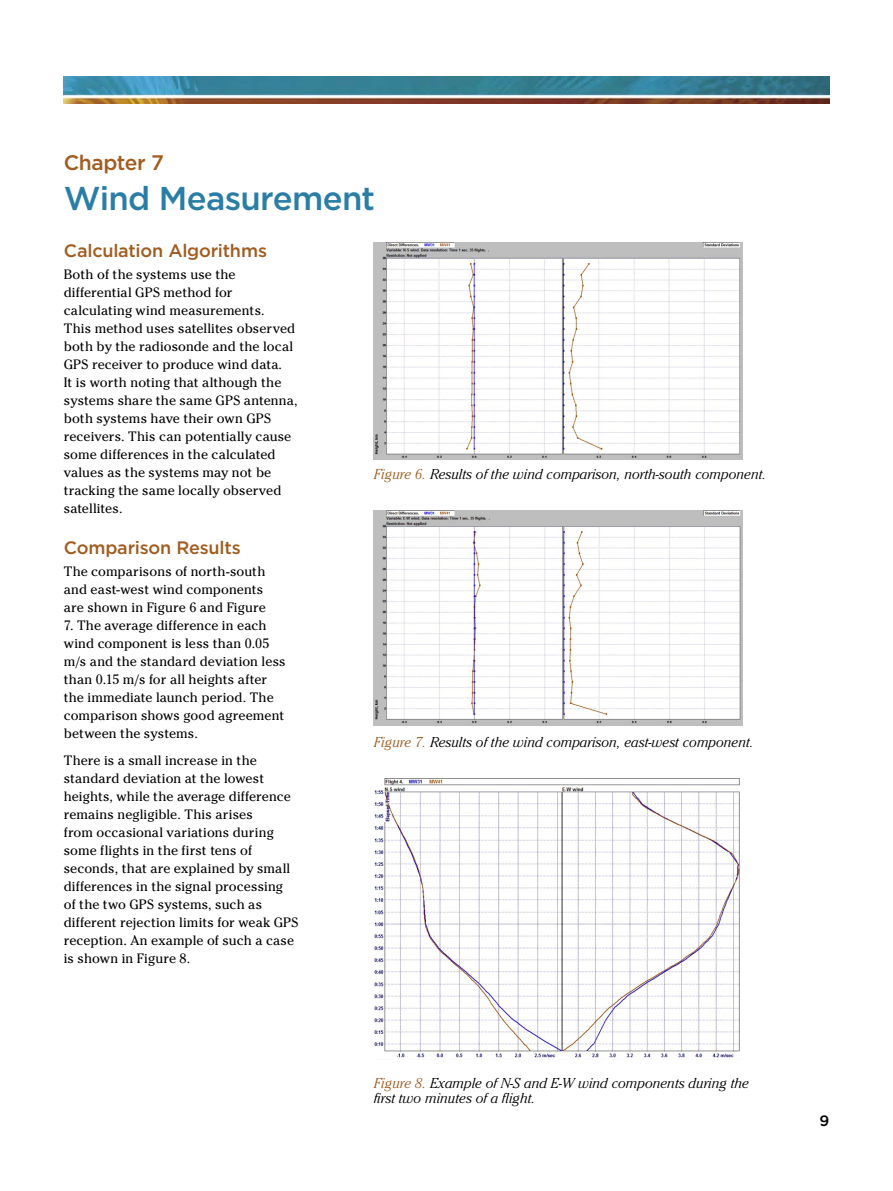
<style>
.page{position:relative;width:893px;height:1191px;background:#fff}
.page>*{position:absolute;margin:0;border:0;box-sizing:border-box;transform-origin:0 0}
.t1{font:500 33px "Gotham";letter-spacing:-.02em;color:#2a7da5}
.t2{font:500 21px "Gotham";letter-spacing:-.02em;color:#a15c1f}
.t3{font:500 18px "Gotham";letter-spacing:-.01em;color:#a15c1f}
.t4{font:500 15px "Gotham";color:#000}
.t5{font:italic 300 14.25px/15.8px "Cheltenham Std";color:#000}
.t6{font:13.5px/18px "Cheltenham Std";letter-spacing:.005em;color:#000}
.s1{color:#a15c1f}
</style>
<div class="page">
<img style="left:64px;top:77px;width:765px;height:27px">
<img style="left:374px;top:242px;width:368px;height:217px">
<img style="left:374px;top:510px;width:368px;height:216px">
<img style="left:374px;top:778px;width:366px;height:280px">
<h2 class="t2" style="left:64px;top:149px;width:102px">Chapter 7</h2>
<h1 class="t1" style="left:64px;top:177px;width:313px">Wind Measurement</h1>
<h3 class="t3" style="left:64px;top:239px;width:205px">Calculation Algorithms</h3>
<p class="t6" style="left:64px;top:265px;width:235px">Both of the systems use the differential GPS method for calculating wind measurements.<br>This method uses satellites observed both by the radiosonde and the local<br>GPS receiver to produce wind data.<br>It is worth noting that although the systems share the same GPS antenna, both systems have their own GPS receivers. This can potentially cause some differences in the calculated values as the systems may not be tracking the same locally observed satellites.</p>
<h3 class="t3" style="left:64px;top:536px;width:178px">Comparison Results</h3>
<p class="t6" style="left:64px;top:562px;width:204px">The comparisons of north-south and east-west wind components are shown in Figure 6 and Figure</p>
<p class="t6" style="left:64px;top:616px;width:223px">7. The average difference in each wind component is less than 0.05 m/s and the standard deviation less than 0.15 m/s for all heights after the immediate launch period. The comparison shows good agreement between the systems.</p>
<p class="t6" style="left:64px;top:751px;width:236px">There is a small increase in the standard deviation at the lowest heights, while the average difference remains negligible. This arises<br>from occasional variations during some flights in the first tens of seconds, that are explained by small differences in the signal processing<br>of the two GPS systems, such as different rejection limits for weak GPS reception. An example of such a case is shown in Figure 8.</p>
<p class="t5" style="left:374px;top:466px;width:394px"><span class="s1">Figure 6.</span> Results of the wind comparison, north-south component.</p>
<p class="t5" style="left:374px;top:734px;width:381px"><span class="s1">Figure 7.</span> Results of the wind comparison, east-west component.</p>
<p class="t5" style="left:374px;top:1074px;width:377px"><span class="s1">Figure 8.</span> Example of N-S and E-W wind components during the first two minutes of a flight.</p>
<p class="t4" style="left:819px;top:1111px;width:11px">9</p>
</div>
